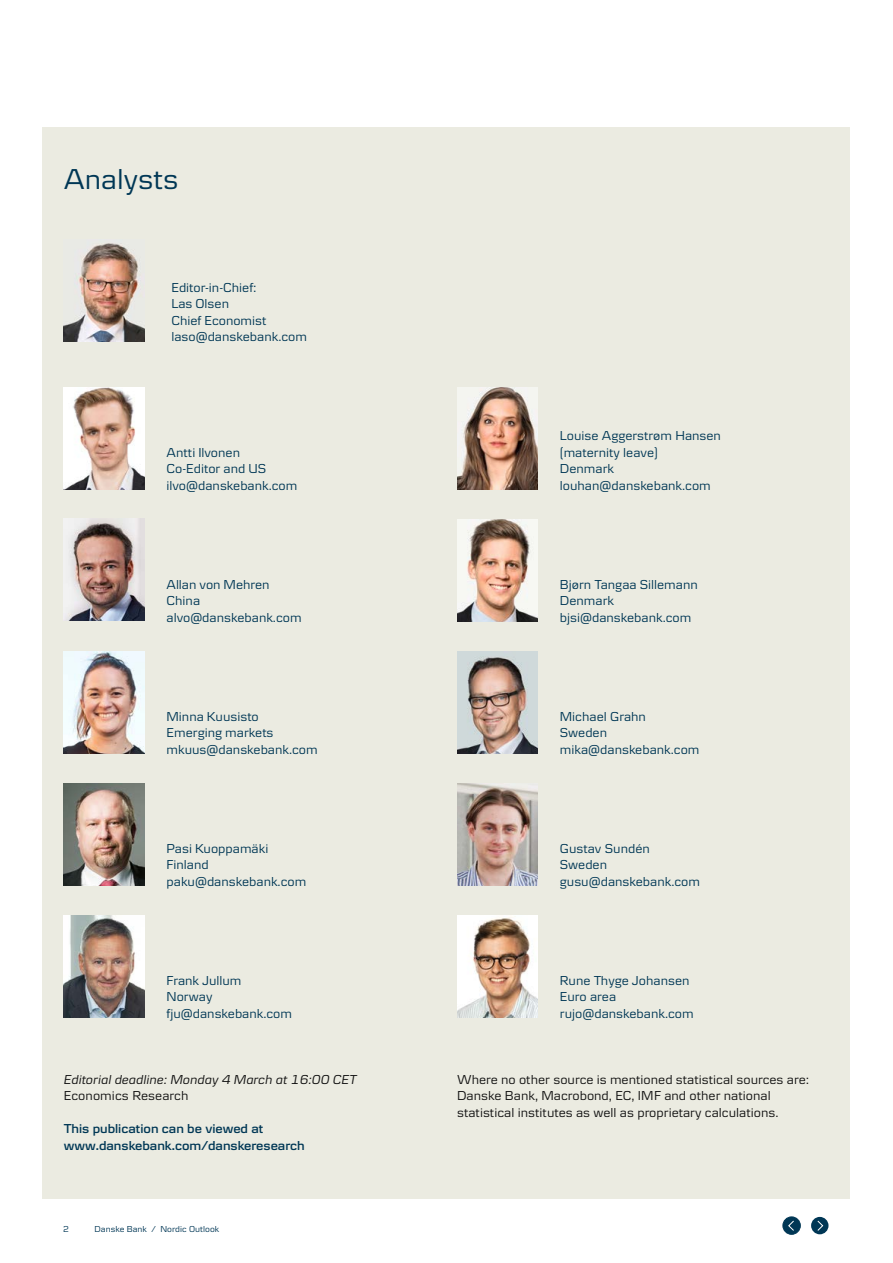
<style>
.page{position:relative;width:893px;height:1263px;background:#fff}
.page>*{position:absolute;margin:0;border:0;box-sizing:border-box;transform-origin:0 0}
.t1{font:30px "Danske Textv 2";color:#003755}
.t2{font:13.5px/16.5px "Danske Textv 2";color:#003755}
.t3{font:13.5px/16.5px "Danske Textv 2";color:#121212}
.t4{font:600 13.5px/16.5px "Danske Textv 2";color:#003755}
.t5{font:italic 13.5px "Danske Textv 2";color:#121212}
.t6{font:9px "Danske Textv 2";letter-spacing:.005em;color:#003755}
</style>
<div class="page">
<div style="left:782px;top:1216px;width:19px;height:19px;border:1px solid #003755;border-radius:50%"></div>
<div style="left:783px;top:1217px;width:17px;height:17px;background:#003755;border-radius:50%"></div>
<svg style="left:788px;top:1220px;width:6px;height:11px"></svg>
<div style="left:811px;top:1217px;width:17px;height:17px;background:#003755;border-radius:50%"></div>
<svg style="left:817px;top:1220px;width:7px;height:11px"></svg>
<div style="left:43px;top:128px;width:807px;height:1071px;background:#ebebe1"></div>
<img style="left:64px;top:243px;width:81px;height:98px">
<img style="left:457px;top:520px;width:81px;height:102px">
<img style="left:457px;top:916px;width:81px;height:102px">
<img style="left:457px;top:784px;width:81px;height:102px">
<img style="left:64px;top:652px;width:81px;height:102px">
<img style="left:64px;top:388px;width:81px;height:102px">
<img style="left:457px;top:652px;width:81px;height:102px">
<img style="left:64px;top:784px;width:81px;height:102px">
<img style="left:64px;top:916px;width:81px;height:102px">
<img style="left:64px;top:519px;width:81px;height:102px">
<img style="left:457px;top:387px;width:81px;height:102px">
<h1 class="t1" style="left:64px;top:162px;width:116px">Analysts</h1>
<p class="t2" style="left:171px;top:279px;width:137px">Editor-in-Chief:<br>Las Olsen<br>Chief Economist laso@danskebank.com</p>
<p class="t2" style="left:167px;top:444px;width:132px">Antti Ilvonen<br>Co-Editor and US ilvo@danskebank.com</p>
<p class="t2" style="left:167px;top:576px;width:137px">Allan von Mehren<br>China alvo@danskebank.com</p>
<p class="t2" style="left:167px;top:708px;width:153px">Minna Kuusisto<br>Emerging markets mkuus@danskebank.com</p>
<p class="t2" style="left:167px;top:840px;width:141px">Pasi Kuoppamäki<br>Finland paku@danskebank.com</p>
<p class="t2" style="left:167px;top:972px;width:127px">Frank Jullum<br>Norway fju@danskebank.com</p>
<p class="t5" style="left:64px;top:1071px;width:295px">Editorial deadline: Monday 4 March at 16:00 CET</p>
<p class="t3" style="left:64px;top:1087px;width:126px">Economics Research</p>
<p class="t4" style="left:64px;top:1120px;width:243px">This publication can be viewed at www.danskebank.com/danskeresearch</p>
<p class="t6" style="left:63px;top:1224px;width:7px">2</p>
<p class="t6" style="left:95px;top:1224px;width:126px">Danske Bank / Nordic Outlook</p>
<p class="t2" style="left:560px;top:427px;width:163px">Louise Aggerstrøm Hansen (maternity leave)<br>Denmark louhan@danskebank.com</p>
<p class="t2" style="left:560px;top:576px;width:139px">Bjørn Tangaa Sillemann<br>Denmark bjsi@danskebank.com</p>
<p class="t2" style="left:560px;top:708px;width:141px">Michael Grahn<br>Sweden mika@danskebank.com</p>
<p class="t2" style="left:560px;top:840px;width:142px">Gustav Sundén<br>Sweden gusu@danskebank.com</p>
<p class="t2" style="left:560px;top:972px;width:135px">Rune Thyge Johansen<br>Euro area rujo@danskebank.com</p>
<p class="t3" style="left:457px;top:1071px;width:354px">Where no other source is mentioned statistical sources are:<br>Danske Bank, Macrobond, EC, IMF and other national statistical institutes as well as proprietary calculations.</p>
</div>
